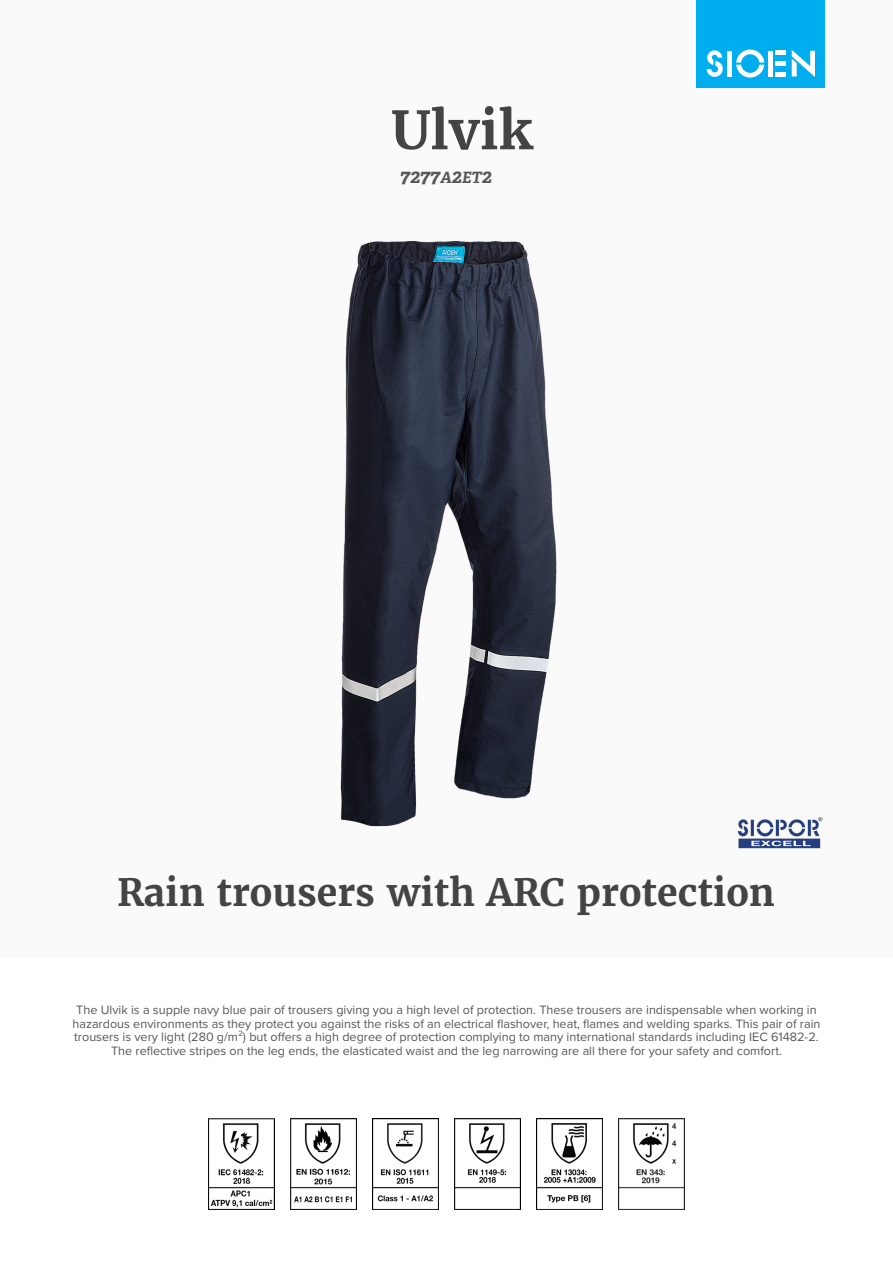
<style>
.page{position:relative;width:893px;height:1263px;background:#fff}
.page>*{position:absolute;margin:0;border:0;box-sizing:border-box;transform-origin:0 0}
.product_name{font:700 52.5px "Merriweather";color:#444}
.product_h2{font:700 37.5px "Merriweather";color:#444}
.product_ref{font:italic 700 19.5px "Adelle";color:#57585a}
.product_description{font:12.6px/13.6px "Proxima Nova";color:#57585a;text-align:center}
.s1{font-size:15.6px}
</style>
<div class="page">
<div style="left:0;top:0;width:893px;height:957px;background:#fafafa"></div>
<div style="left:697px;top:0;width:128px;height:88px;background:#00aeef"></div>
<svg style="left:707px;top:50px;width:16px;height:27px"></svg>
<svg style="left:736px;top:50px;width:28px;height:28px"></svg>
<div style="left:727px;top:51px;width:5px;height:26px;background:#fff"></div>
<div style="left:768px;top:51px;width:5px;height:26px;background:#fff"></div>
<div style="left:775px;top:72px;width:11px;height:5px;background:#fff"></div>
<div style="left:775px;top:61px;width:11px;height:5px;background:#fff"></div>
<hr style="left:775px;top:51px;width:11px;height:4px;background:#fff">
<svg style="left:792px;top:50px;width:23px;height:27px"></svg>
<img style="left:737px;top:817px;width:86px;height:32px">
<img style="left:208px;top:1118px;width:66px;height:92px">
<img style="left:290px;top:1118px;width:66px;height:92px">
<img style="left:372px;top:1118px;width:66px;height:92px">
<img style="left:454px;top:1118px;width:67px;height:92px">
<img style="left:536px;top:1118px;width:67px;height:92px">
<img style="left:618px;top:1118px;width:67px;height:92px">
<img style="left:340px;top:241px;width:217px;height:586px">
<p class="product_name" style="left:391px;top:97px;width:143px">Ulvik</p>
<p class="product_ref" style="left:400px;top:164px;width:93px">7277<span class="s1">A</span>2<span class="s1">ET</span>2</p>
<p class="product_h2" style="left:117px;top:868px;width:659px">Rain trousers with ARC protection</p>
<p class="product_description" style="left:72px;top:1002px;width:750px">The Ulvik is a supple navy blue pair of trousers giving you a high level of protection. These trousers are indispensable when working in hazardous environments as they protect you against the risks of an electrical flashover, heat, flames and welding sparks. This pair of rain trousers is very light (280 g/m²) but offers a high degree of protection complying to many international standards including IEC 61482-2.<br>The reflective stripes on the leg ends, the elasticated waist and the leg narrowing are all there for your safety and comfort.</p>
</div>
